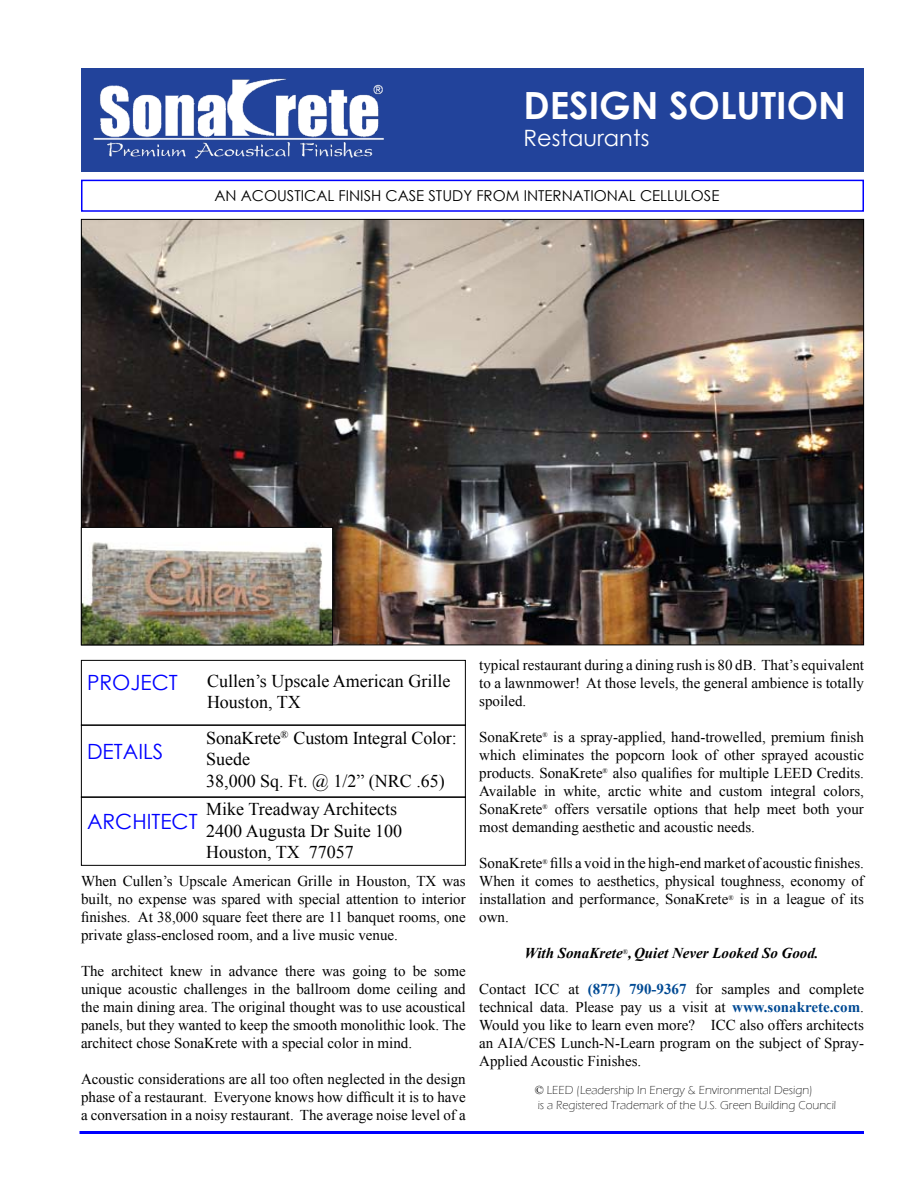
<style>
.page{position:relative;width:918px;height:1188px;background:#fff}
.page>*{position:absolute;margin:0;border:0;box-sizing:border-box;transform-origin:0 0}
.t1{font:700 37.5px "Century Gothic";color:#fff}
.t2{font:22.5px "Century Gothic";color:#fff}
.t3{font:21px "Century Gothic";color:#00f}
.t4{font:18px/21.6px "Times New Roman";color:#000}
.t5{font:15px/18px "Times New Roman";color:#000;text-align:justify}
.t6{font:15px "Century Gothic";color:#000}
.t7{font:italic 700 15px "Times New Roman";color:#000}
.t8{font:300 12px/14.4px "Eras ITC";color:#000}
.s1{font-weight:700;color:#004a94}
.s2{font-family:"Times New Roman";font-weight:400}
</style>
<div class="page">
<div style="left:81px;top:180px;width:783px;height:32px;border:2px solid #00f"></div>
<div style="left:81px;top:660px;width:385px;height:66px;border:1px solid #000"></div>
<div style="left:81px;top:725px;width:385px;height:73px;border:1px solid #000"></div>
<div style="left:81px;top:797px;width:385px;height:69px;border:1px solid #000"></div>
<hr style="left:80px;top:1131px;width:784px;height:3px;background:#00f">
<div style="left:81px;top:68px;width:783px;height:104px;background:#22439b"></div>
<img style="left:93px;top:78px;width:291px;height:81px">
<img style="left:83px;top:221px;width:779px;height:422px">
<img style="left:83px;top:529px;width:248px;height:114px">
<div style="left:81px;top:527px;width:252px;height:118px;border:1px solid #000"></div>
<h1 class="t1" style="left:524px;top:77px;width:324px">DESIGN SOLUTION</h1>
<h2 class="t2" style="left:524px;top:122px;width:127px">RESTAURANTS</h2>
<p class="t6" style="left:214px;top:185px;width:507px">AN ACOUSTICAL FINISH CASE STUDY FROM INTERNATIONAL CELLULOSE</p>
<h3 class="t3" style="left:87px;top:667px;width:67px">PROJECT</h3>
<h3 class="t3" style="left:87px;top:736px;width:12px">DETAILS</h3>
<h3 class="t3" style="left:87px;top:807px;width:29px">ARCHITECT</h3>
<p class="t4" style="left:207px;top:670px;width:245px">Cullen’s Upscale American Grille<br>Houston, TX</p>
<p class="t4" style="left:206px;top:727px;width:252px">SonaKrete<sup>®</sup> Custom Integral Color:<br>Suede<br>38,000 Sq. Ft. @ 1/2” (NRC .65)</p>
<p class="t4" style="left:206px;top:798px;width:198px">Mike Treadway Architects<br>2400 Augusta Dr Suite 100<br>Houston, TX 77057</p>
<p class="t5" style="left:81px;top:872px;width:386px">When Cullen’s Upscale American Grille in Houston, TX was built, no expense was spared with special attention to interior finishes. At 38,000 square feet there are 11 banquet rooms, one private glass-enclosed room, and a live music venue.</p>
<p class="t5" style="left:81px;top:962px;width:386px">The architect knew in advance there was going to be some unique acoustic challenges in the ballroom dome ceiling and the main dining area. The original thought was to use acoustical panels, but they wanted to keep the smooth monolithic look. The architect chose SonaKrete with a special color in mind.</p>
<p class="t5" style="left:81px;top:1070px;width:386px">Acoustic considerations are all too often neglected in the design phase of a restaurant. Everyone knows how difficult it is to have a conversation in a noisy restaurant. The average noise level of a</p>
<p class="t5" style="left:479px;top:656px;width:386px">typical restaurant during a dining rush is 80 dB. That’s equivalent to a lawnmower! At those levels, the general ambience is totally spoiled.</p>
<p class="t5" style="left:479px;top:728px;width:386px">SonaKrete<sup>®</sup> is a spray-applied, hand-trowelled, premium finish which eliminates the popcorn look of other sprayed acoustic products. SonaKrete<sup>®</sup> also qualifies for multiple LEED Credits.<br>Available in white, arctic white and custom integral colors, SonaKrete<sup>®</sup> offers versatile options that help meet both your most demanding aesthetic and acoustic needs.</p>
<p class="t5" style="left:479px;top:854px;width:386px">SonaKrete<sup>®</sup> fills a void in the high-end market of acoustic finishes.<br>When it comes to aesthetics, physical toughness, economy of installation and performance, SonaKrete<sup>®</sup> is in a league of its own.</p>
<p class="t7" style="left:525px;top:943px;width:296px">With SonaKrete<sup>®</sup>, Quiet Never Looked So Good.</p>
<p class="t5" style="left:479px;top:980px;width:386px">Contact ICC at <span class="s1">(877) 790-9367</span> for samples and complete technical data. Please pay us a visit at <span class="s1">www.sonakrete.com</span>.<br>Would you like to learn even more? ICC also offers architects an AIA/CES Lunch-N-Learn program on the subject of Spray-Applied Acoustic Finishes.</p>
<p class="t8" style="left:535px;top:1083px;width:303px"><span class="s2">©</span> LEED (Leadership In Energy &amp; Environmental Design)<br>is a Registered Trademark of the U.S. Green Building Council</p>
</div>
